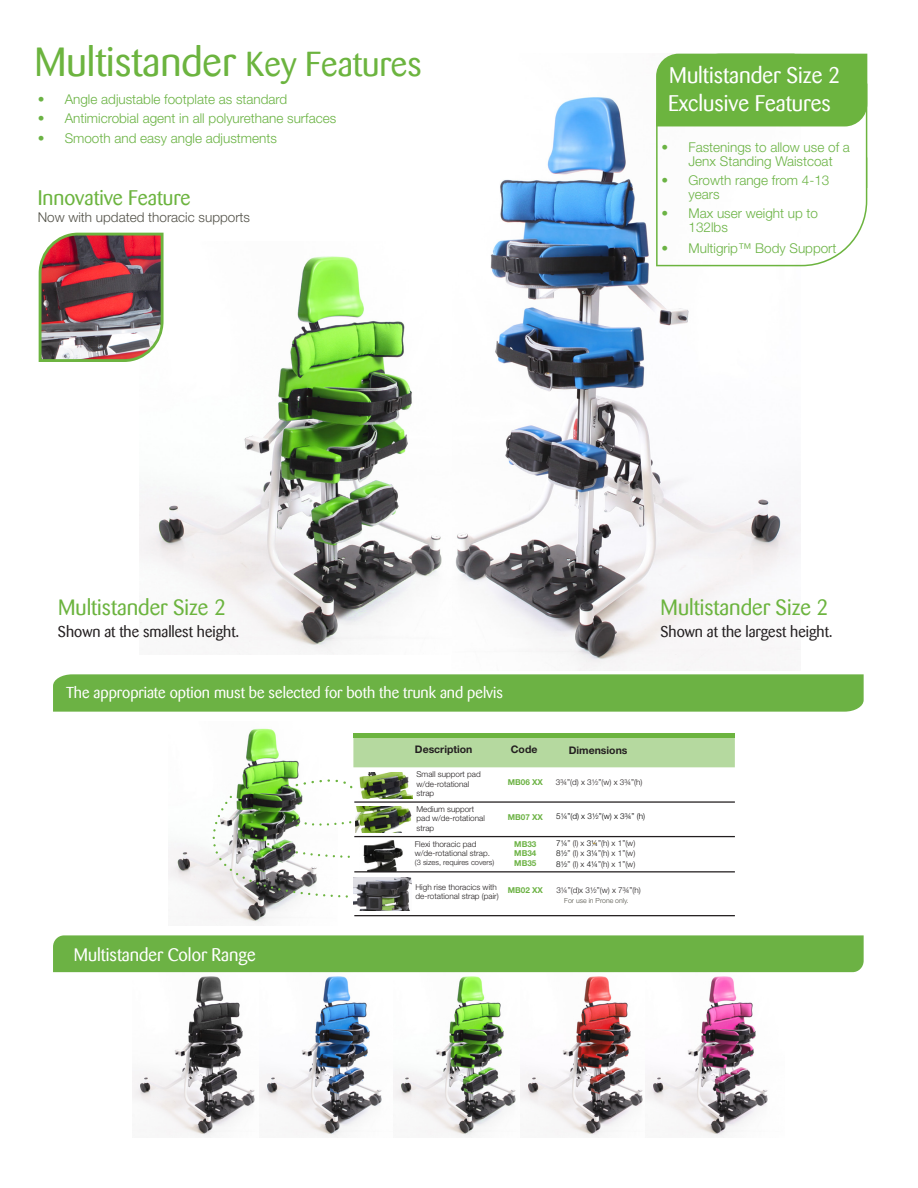
<style>
.page{position:relative;width:918px;height:1188px;background:#fff}
.page>*{position:absolute;margin:0;border:0;box-sizing:border-box;transform-origin:0 0}
.t1{font:40.5px "Barmeno";color:#6cb43f}
.t2{font:22.5px "Barmeno";color:#fff}
.t3{font:22.05px "Barmeno";color:#6cb43f}
.t4{font:21px "Barmeno";color:#6cb43f}
.t5{font:18px "Barmeno";color:#fff}
.t6{font:15.75px "Barmeno";color:#fff}
.t7{font:15.6px "Barmeno";color:#231f20}
.t8{font:300 13.5px/13.5px "Helvetica Neue LT Std";color:#6bb344}
.t9{font:300 13.5px "Helvetica Neue LT Std";color:#535249}
.t10{font:700 10.5px "Helvetica Neue LT Std";color:#231f20}
.t11{font:300 8.1px/9.3px "Helvetica Neue LT Std";color:#231f20}
.t12{font:700 8.1px "Helvetica Neue LT Std";color:#6cb244}
.t13{font:300 8.1px "Helvetica Neue LT Std";color:#000001}
.t14{font:300 7.5px "Helvetica Neue LT Std";color:#231f20}
.t15{font:300 6.9px "Helvetica Neue LT Std";color:#535249}
.s1{font-size:34.5px}
.s2{color:#000001}
</style>
<div class="page">
<img style="left:132px;top:972px;width:127px;height:165px">
<img style="left:259px;top:972px;width:134px;height:165px">
<img style="left:393px;top:972px;width:127px;height:165px">
<img style="left:520px;top:972px;width:125px;height:165px">
<img style="left:645px;top:972px;width:139px;height:165px">
<img style="left:455px;top:97px;width:345px;height:573px">
<div style="left:53px;top:935px;width:810px;height:37px;background:#6cb244"></div>
<svg style="left:656px;top:126px;width:211px;height:140px"></svg>
<div style="left:656px;top:54px;width:211px;height:72px;background:#6cb43f"></div>
<div style="left:53px;top:674px;width:810px;height:37px;background:#6cb244"></div>
<img style="left:140px;top:256px;width:302px;height:398px">
<img style="left:209px;top:728px;width:86px;height:197px">
<hr style="left:353px;top:733px;width:381px;height:4px;background:#6cb43f">
<hr style="left:354px;top:915px;width:380px;height:1px;background:#231f20">
<img style="left:353px;top:899px;width:57px;height:12px">
<svg style="left:168px;top:736px;width:566px;height:163px"></svg>
<img style="left:38px;top:232px;width:127px;height:131px">
<p class="t1" style="left:35px;top:39px;width:388px">Multistander <span class="s1">Key Features</span></p>
<p class="t8" style="left:38px;top:92px;width:251px">• Angle adjustable footplate as standard</p>
<p class="t8" style="left:38px;top:111px;width:300px">• Antimicrobial agent in all polyurethane surfaces</p>
<p class="t8" style="left:38px;top:131px;width:241px">• Smooth and easy angle adjustments</p>
<p class="t4" style="left:38px;top:186px;width:154px">Innovative Feature</p>
<p class="t9" style="left:38px;top:208px;width:214px">Now with updated thoracic supports</p>
<p class="t2" style="left:669px;top:63px;width:173px">Multistander Size 2</p>
<p class="t2" style="left:668px;top:90px;width:164px">Exclusive Features</p>
<p class="t8" style="left:688px;top:140px;width:163px;text-indent:-27px">• Fastenings to allow use of a<br>Jenx Standing Waistcoat</p>
<p class="t8" style="left:688px;top:173px;width:142px;text-indent:-27px">• Growth range from 4-13 years</p>
<p class="t8" style="left:688px;top:206px;width:131px;text-indent:-27px">• Max user weight up to<br>132lbs</p>
<p class="t8" style="left:661px;top:241px;width:176px">• Multigrip™ Body Support</p>
<p class="t3" style="left:58px;top:595px;width:169px">Multistander Size 2</p>
<p class="t7" style="left:58px;top:623px;width:183px">Shown at the smallest height.</p>
<p class="t3" style="left:660px;top:595px;width:169px">Multistander Size 2</p>
<p class="t7" style="left:660px;top:623px;width:174px">Shown at the largest height.</p>
<p class="t6" style="left:66px;top:683px;width:438px">The appropriate option must be selected for both the trunk and pelvis</p>
<p class="t5" style="left:74px;top:944px;width:183px">Multistander Color Range</p>
<p class="t10" style="left:415px;top:743px;width:59px">Description</p>
<p class="t11" style="left:416px;top:769px;width:66px">Small support pad w/de-rotational strap</p>
<p class="t11" style="left:416px;top:804px;width:70px">Medium support pad w/de-rotational strap</p>
<p class="t11" style="left:415px;top:839px;width:63px">Flexi thoracic pad</p>
<p class="t11" style="left:415px;top:848px;width:77px">w/de-rotational strap.</p>
<p class="t14" style="left:415px;top:858px;width:81px">(3 sizes, requires covers)</p>
<p class="t11" style="left:415px;top:882px;width:85px">High rise thoracics with de-rotational strap (pair)</p>
<p class="t10" style="left:510px;top:743px;width:28px">Code</p>
<p class="t10" style="left:568px;top:743px;width:60px">Dimensions</p>
<p class="t12" style="left:507px;top:777px;width:37px">MB06 XX</p>
<p class="t12" style="left:507px;top:812px;width:37px">MB07 XX</p>
<p class="t12" style="left:514px;top:839px;width:24px">MB33</p>
<p class="t12" style="left:514px;top:848px;width:24px">MB34</p>
<p class="t12" style="left:514px;top:858px;width:24px">MB35</p>
<p class="t12" style="left:507px;top:885px;width:37px">MB02 XX</p>
<p class="t11" style="left:556px;top:777px;width:88px">3¾”(d) x 3½”(w) x 3¾”(h)</p>
<p class="t13" style="left:556px;top:811px;width:90px">5¼”(d) x 3½”(w) x 3¾” (h)</p>
<p class="t11" style="left:556px;top:838px;width:80px"><span class="s2">7¼</span>” (l) x <span class="s2">3¼</span>”(h) x 1”(w)</p>
<p class="t11" style="left:556px;top:849px;width:80px"><span class="s2">8½</span>” (l) x <span class="s2">3¼</span>”(h) x 1”(w)</p>
<p class="t11" style="left:556px;top:859px;width:80px"><span class="s2">8½</span>” (l) x <span class="s2">4¼</span>”(h) x 1”(w)</p>
<p class="t11" style="left:556px;top:885px;width:86px">3¼”(d)x 3½”(w) x 7¾”(h)</p>
<p class="t15" style="left:564px;top:896px;width:66px">For use in Prone only.</p>
</div>
